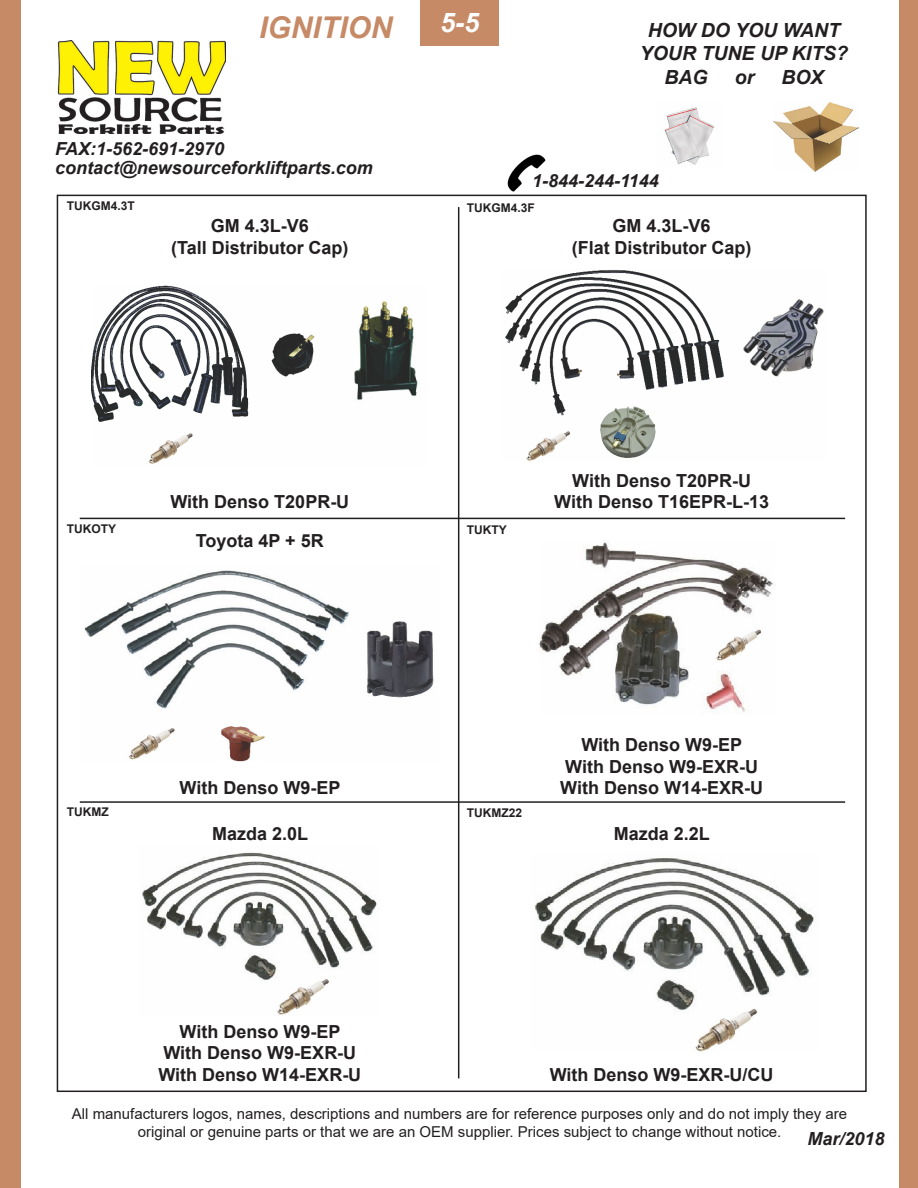
<style>
.page{position:relative;width:918px;height:1188px;background:#fff}
.page>*{position:absolute;margin:0;border:0;box-sizing:border-box;transform-origin:0 0}
.t1{font:italic 700 30px "Arial";color:#c68a66}
.t2{font:italic 700 27px "Arial";color:#fff}
.t3{font:italic 700 19.5px/23.4px "Arial";color:#231f20}
.t4{font:700 18px/21.6px "Arial";color:#231f20;text-align:center}
.t5{font:italic 700 18px "Arial";color:#231f20}
.t6{font:15px/18px "Arial";color:#231f20;text-align:center}
.t7{font:700 12px "Arial";color:#231f20}
</style>
<div class="page">
<hr style="left:458px;top:207px;width:1px;height:871px;background:#231f20">
<hr style="left:80px;top:801px;width:765px;height:2px;background:#231f20">
<hr style="left:80px;top:518px;width:765px;height:1px;background:#231f20">
<img style="left:57px;top:40px;width:168px;height:94px">
<img style="left:502px;top:154px;width:49px;height:43px">
<img style="left:92px;top:285px;width:326px;height:179px">
<img style="left:505px;top:270px;width:319px;height:191px">
<img style="left:84px;top:570px;width:350px;height:192px">
<img style="left:539px;top:542px;width:235px;height:170px">
<img style="left:142px;top:852px;width:235px;height:163px">
<img style="left:535px;top:858px;width:279px;height:194px">
<img style="left:664px;top:107px;width:51px;height:58px">
<img style="left:773px;top:103px;width:85px;height:69px">
<div style="left:0;top:0;width:21px;height:1188px;background:#c68a66"></div>
<div style="left:420px;top:0;width:78px;height:45px;background:#c68a66"></div>
<div style="left:899px;top:0;width:19px;height:1188px;background:#c68a66"></div>
<p class="t1" style="left:259px;top:7px;width:135px">IGNITION</p>
<p class="t2" style="left:440px;top:5px;width:41px">5-5</p>
<p class="t5" style="left:55px;top:137px;width:171px">FAX:1-562-691-2970</p>
<p class="t5" style="left:55px;top:155px;width:319px">contact@newsourceforkliftparts.com</p>
<p class="t3" style="left:648px;top:19px;width:194px">HOW DO YOU WANT</p>
<p class="t3" style="left:664px;top:42px;width:185px;text-indent:-25px">YOUR TUNE UP KITS?<br>BAG</p>
<p class="t3" style="left:735px;top:66px;width:21px">or</p>
<p class="t3" style="left:781px;top:66px;width:44px">BOX</p>
<p class="t5" style="left:532px;top:169px;width:128px">1-844-244-1144</p>
<p class="t7" style="left:67px;top:198px;width:70px">TUKGM4.3T</p>
<p class="t7" style="left:467px;top:199px;width:70px">TUKGM4.3F</p>
<p class="t4" style="left:171px;top:215px;width:179px">GM 4.3L-V6<br>(Tall Distributor Cap)</p>
<p class="t4" style="left:572px;top:215px;width:181px">GM 4.3L-V6<br>(Flat Distributor Cap)</p>
<p class="t4" style="left:170px;top:491px;width:180px">With Denso T20PR-U</p>
<p class="t4" style="left:554px;top:470px;width:216px">With Denso T20PR-U<br>With Denso T16EPR-L-13</p>
<p class="t7" style="left:67px;top:520px;width:51px">TUKOTY</p>
<p class="t4" style="left:196px;top:530px;width:129px">Toyota 4P + 5R</p>
<p class="t7" style="left:467px;top:521px;width:41px">TUKTY</p>
<p class="t4" style="left:180px;top:777px;width:162px">With Denso W9-EP</p>
<p class="t4" style="left:560px;top:734px;width:204px">With Denso W9-EP<br>With Denso W9-EXR-U<br>With Denso W14-EXR-U</p>
<p class="t7" style="left:67px;top:803px;width:43px">TUKMZ</p>
<p class="t7" style="left:467px;top:804px;width:57px">TUKMZ22</p>
<p class="t4" style="left:212px;top:824px;width:98px">Mazda 2.0L</p>
<p class="t4" style="left:614px;top:824px;width:98px">Mazda 2.2L</p>
<p class="t4" style="left:158px;top:1021px;width:204px">With Denso W9-EP<br>With Denso W9-EXR-U<br>With Denso W14-EXR-U</p>
<p class="t4" style="left:550px;top:1064px;width:225px">With Denso W9-EXR-U/CU</p>
<p class="t6" style="left:72px;top:1104px;width:777px">All manufacturers logos, names, descriptions and numbers are for reference purposes only and do not imply they are original or genuine parts or that we are an OEM supplier. Prices subject to change without notice.</p>
<p class="t5" style="left:808px;top:1126px;width:79px">Mar/2018</p>
</div>
